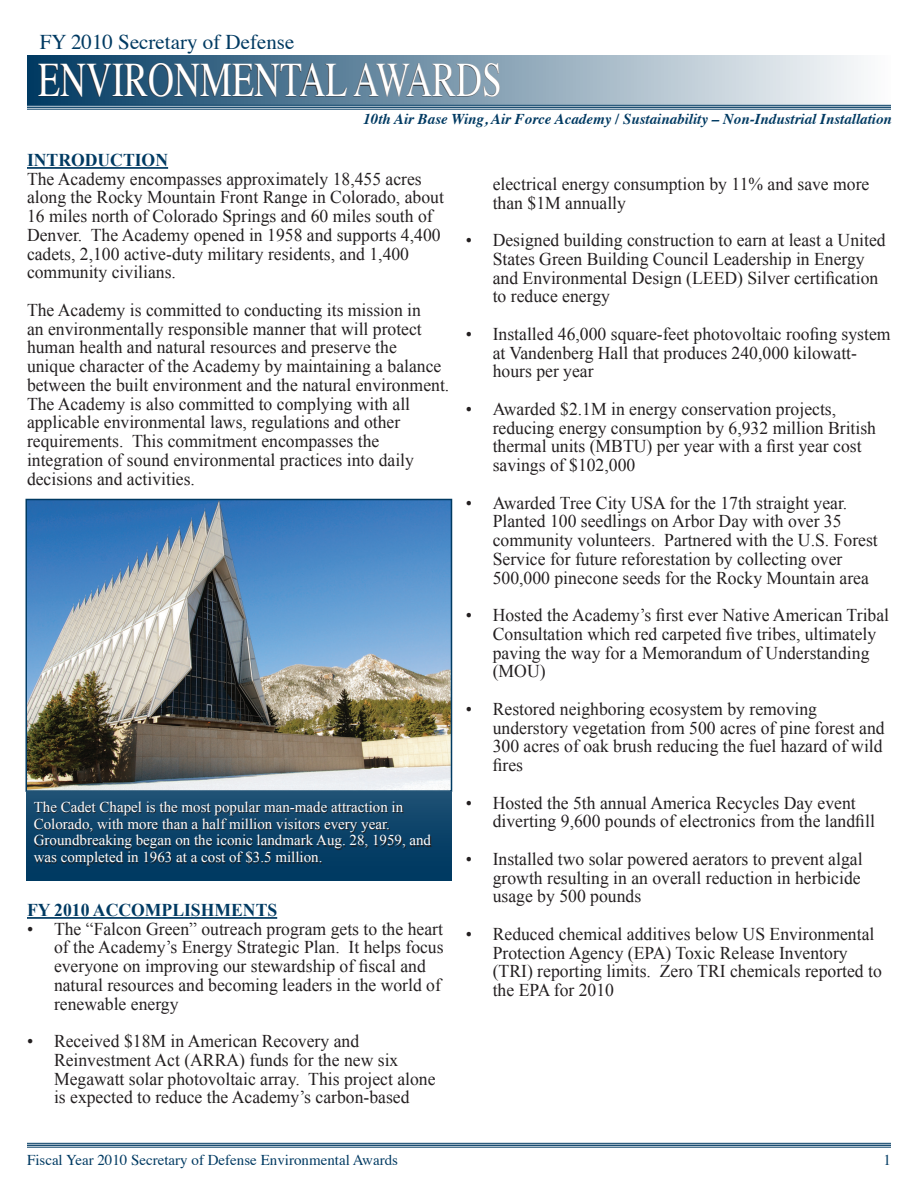
<style>
.page{position:relative;width:918px;height:1188px;background:#fff}
.page>*{position:absolute;margin:0;border:0;box-sizing:border-box;transform-origin:0 0}
.t1{font:48px "Times";color:#fff;scale:.75 1}
.t2{font:21px "Times";color:#003a62}
.t3{font:18px/18.8px "Times New Roman";color:#231f20}
.t4{font:700 18px "Times New Roman";color:#003a62}
.t5{font:15px/16.5px "Times New Roman";color:#fff}
.t6{font:italic 700 15px "Times";color:#003a62}
.t7{font:15px "Times";color:#003a62}
</style>
<div class="page">
<hr style="left:27px;top:167px;width:141px;height:2px;background:#003a62">
<hr style="left:27px;top:917px;width:250px;height:2px;background:#003a62">
<hr style="left:27px;top:105px;width:864px;height:1px;background:#003a62">
<hr style="left:27px;top:107px;width:864px;height:1px;background:#003a62">
<hr style="left:27px;top:109px;width:864px;height:1px;background:#003a62">
<div style="left:27px;top:55px;width:864px;height:50px;background:linear-gradient(to right,#003961,#fdfdfd)"></div>
<svg style="left:38px;top:63px;width:462px;height:34px;background:#3c586d"></svg>
<hr style="left:27px;top:1143px;width:864px;height:1px;background:#003a62">
<hr style="left:27px;top:1145px;width:864px;height:1px;background:#003a62">
<hr style="left:27px;top:1147px;width:864px;height:1px;background:#003a62">
<svg style="left:26px;top:792px;width:426px;height:88px;background:#0d4369"></svg>
<img style="left:29px;top:502px;width:420px;height:287px">
<div style="left:26px;top:499px;width:426px;height:293px;border:2px solid #003a62"></div>
<svg style="left:35px;top:803px;width:397px;height:63px;background:#0e3d5d"></svg>
<p class="t2" style="left:40px;top:23px;width:256px">FY 2010 Secretary of Defense</p>
<p class="t1" style="left:38px;top:35px;width:620px">ENVIRONMENTAL AWARDS</p>
<p class="t6" style="left:363px;top:105px;width:530px">10th Air Base Wing, Air Force Academy / Sustainability – Non-Industrial Installation</p>
<p class="t4" style="left:27px;top:148px;width:143px">INTRODUCTION</p>
<p class="t3" style="left:27px;top:169px;width:418px">The Academy encompasses approximately 18,455 acres along the Rocky Mountain Front Range in Colorado, about 16 miles north of Colorado Springs and 60 miles south of Denver. The Academy opened in 1958 and supports 4,400 cadets, 2,100 active-duty military residents, and 1,400 community civilians.</p>
<p class="t3" style="left:27px;top:300px;width:424px">The Academy is committed to conducting its mission in<br>an environmentally responsible manner that will protect human health and natural resources and preserve the unique character of the Academy by maintaining a balance between the built environment and the natural environment.<br>The Academy is also committed to complying with all applicable environmental laws, regulations and other requirements. This commitment encompasses the integration of sound environmental practices into daily decisions and activities.</p>
<p class="t5" style="left:34px;top:799px;width:399px">The Cadet Chapel is the most popular man-made attraction in Colorado, with more than a half million visitors every year.<br>Groundbreaking began on the iconic landmark Aug. 28, 1959, and was completed in 1963 at a cost of $3.5 million.</p>
<p class="t4" style="left:27px;top:898px;width:252px">FY 2010 ACCOMPLISHMENTS</p>
<p class="t3" style="left:54px;top:919px;width:391px;text-indent:-27px">• The “Falcon Green” outreach program gets to the heart of the Academy’s Energy Strategic Plan. It helps focus everyone on improving our stewardship of fiscal and natural resources and becoming leaders in the world of renewable energy</p>
<p class="t3" style="left:54px;top:1032px;width:383px;text-indent:-27px">• Received $18M in American Recovery and Reinvestment Act (ARRA) funds for the new six Megawatt solar photovoltaic array. This project alone is expected to reduce the Academy’s carbon-based</p>
<p class="t3" style="left:493px;top:174px;width:378px">electrical energy consumption by 11% and save more than $1M annually</p>
<p class="t3" style="left:493px;top:231px;width:394px;text-indent:-27px">• Designed building construction to earn at least a United States Green Building Council Leadership in Energy and Environmental Design (LEED) Silver certification to reduce energy</p>
<p class="t3" style="left:493px;top:324px;width:399px;text-indent:-27px">• Installed 46,000 square-feet photovoltaic roofing system at Vandenberg Hall that produces 240,000 kilowatt&shy;hours per year</p>
<p class="t3" style="left:493px;top:399px;width:385px;text-indent:-27px">• Awarded $2.1M in energy conservation projects, reducing energy consumption by 6,932 million British thermal units (MBTU) per year with a first year cost savings of $102,000</p>
<p class="t3" style="left:493px;top:493px;width:387px;text-indent:-27px">• Awarded Tree City USA for the 17th straight year.<br>Planted 100 seedlings on Arbor Day with over 35 community volunteers. Partnered with the U.S. Forest Service for future reforestation by collecting over 500,000 pinecone seeds for the Rocky Mountain area</p>
<p class="t3" style="left:493px;top:606px;width:398px;text-indent:-27px">• Hosted the Academy’s first ever Native American Tribal Consultation which red carpeted five tribes, ultimately paving the way for a Memorandum of Understanding (MOU)</p>
<p class="t3" style="left:493px;top:699px;width:393px;text-indent:-27px">• Restored neighboring ecosystem by removing understory vegetation from 500 acres of pine forest and 300 acres of oak brush reducing the fuel hazard of wild fires</p>
<p class="t3" style="left:493px;top:793px;width:384px;text-indent:-27px">• Hosted the 5th annual America Recycles Day event diverting 9,600 pounds of electronics from the landfill</p>
<p class="t3" style="left:493px;top:849px;width:371px;text-align:justify;text-indent:-27px">• Installed two solar powered aerators to prevent algal growth resulting in an overall reduction in herbicide usage by 500 pounds</p>
<p class="t3" style="left:493px;top:924px;width:391px;text-indent:-27px">• Reduced chemical additives below US Environmental Protection Agency (EPA) Toxic Release Inventory (TRI) reporting limits. Zero TRI chemicals reported to the EPA for 2010</p>
<p class="t7" style="left:27px;top:1146px;width:373px">Fiscal Year 2010 Secretary of Defense Environmental Awards</p>
<p class="t7" style="left:884px;top:1146px;width:9px">1</p>
</div>
